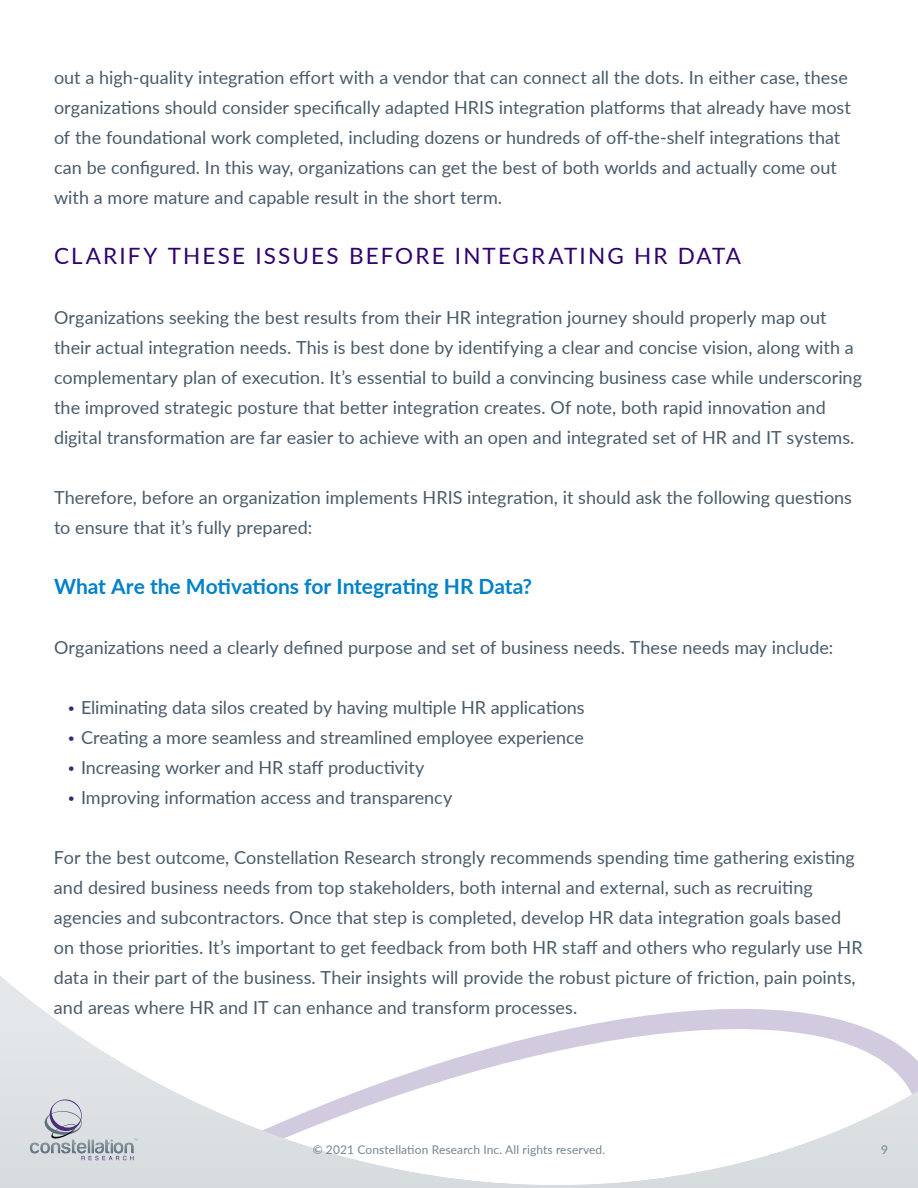
<style>
.page{position:relative;width:918px;height:1188px;background:#fff}
.page>*{position:absolute;margin:0;border:0;box-sizing:border-box;transform-origin:0 0}
.t1{font:22.5px "Lato";letter-spacing:.095em;color:#2f006f}
.t2{font:700 21px "Lato";letter-spacing:-.005em;color:#0081c9}
.t3{font:18px/30px "Lato";color:#495b6a}
.t4{font:12px "Lato";letter-spacing:.01em;color:#738592}
.s1{font-weight:100;color:#3d2474}
</style>
<div class="page">
<svg style="left:0;top:976px;width:918px;height:212px"></svg>
<svg style="left:30px;top:1099px;width:108px;height:61px"></svg>
<p class="t3" style="left:54px;top:62px;width:799px">out a high-quality integration effort with a vendor that can connect all the dots. In either case, these organizations should consider specifically adapted HRIS integration platforms that already have most of the foundational work completed, including dozens or hundreds of off-the-shelf integrations that can be configured. In this way, organizations can get the best of both worlds and actually come out with a more mature and capable result in the short term.</p>
<p class="t1" style="left:54px;top:240px;width:689px">CLARIFY THESE ISSUES BEFORE INTEGRATING HR DATA</p>
<p class="t3" style="left:54px;top:302px;width:810px">Organizations seeking the best results from their HR integration journey should properly map out their actual integration needs. This is best done by identifying a clear and concise vision, along with a complementary plan of execution. It’s essential to build a convincing business case while underscoring the improved strategic posture that better integration creates. Of note, both rapid innovation and digital transformation are far easier to achieve with an open and integrated set of HR and IT systems.</p>
<p class="t3" style="left:54px;top:482px;width:800px">Therefore, before an organization implements HRIS integration, it should ask the following questions to ensure that it’s fully prepared:</p>
<p class="t2" style="left:54px;top:571px;width:480px">What Are the Motivations for Integrating HR Data?</p>
<p class="t3" style="left:54px;top:632px;width:781px">Organizations need a clearly defined purpose and set of business needs. These needs may include:</p>
<p class="t3" style="left:66px;top:692px;width:520px"><span class="s1">•</span> Eliminating data silos created by having multiple HR applications</p>
<p class="t3" style="left:66px;top:722px;width:519px"><span class="s1">•</span> Creating a more seamless and streamlined employee experience</p>
<p class="t3" style="left:66px;top:752px;width:360px"><span class="s1">•</span> Increasing worker and HR staff productivity</p>
<p class="t3" style="left:66px;top:782px;width:388px"><span class="s1">•</span> Improving information access and transparency</p>
<p class="t3" style="left:54px;top:842px;width:810px">For the best outcome, Constellation Research strongly recommends spending time gathering existing and desired business needs from top stakeholders, both internal and external, such as recruiting agencies and subcontractors. Once that step is completed, develop HR data integration goals based on those priorities. It’s important to get feedback from both HR staff and others who regularly use HR data in their part of the business. Their insights will provide the robust picture of friction, pain points, and areas where HR and IT can enhance and transform processes.</p>
<p class="t4" style="left:313px;top:1141px;width:294px">© 2021 Constellation Research Inc. All rights reserved.</p>
<p class="t4" style="left:881px;top:1145px;width:8px">9</p>
</div>
